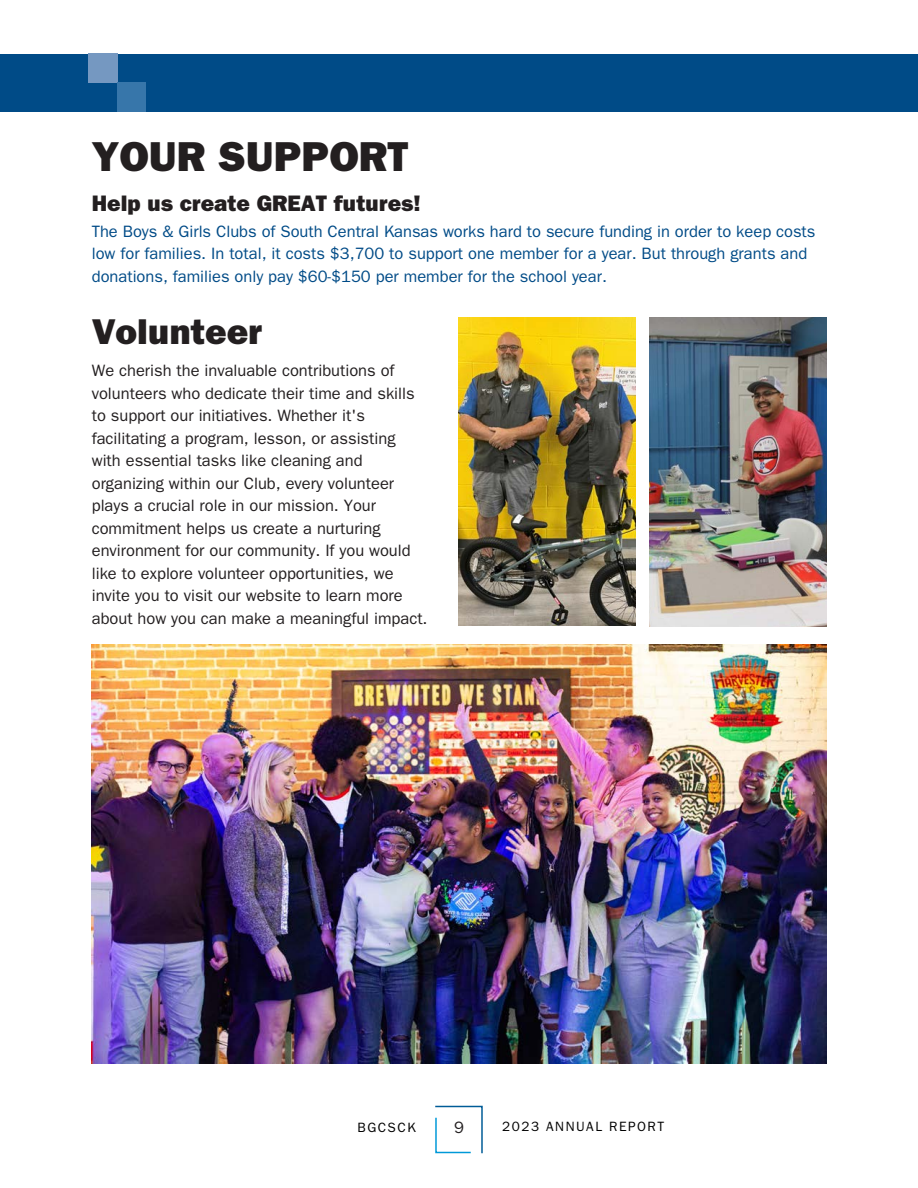
<style>
.page{position:relative;width:918px;height:1188px;background:#fff}
.page>*{position:absolute;margin:0;border:0;box-sizing:border-box;transform-origin:0 0}
.t1{font:42px "ITC Franklin Gothic Std Hvy";color:#231f20}
.t2{font:36px "ITC Franklin Gothic Std Hvy";color:#231f20}
.t3{font:22.5px "ITC Franklin Gothic Std Hvy";color:#231f20}
.t4{font:16.5px/22.5px "ITC Franklin Gothic Std";color:#231f20}
.t5{font:16.5px/22.5px "ITC Franklin Gothic Std";color:#004b87}
.t6{font:13.5px "ITC Franklin Gothic Std";letter-spacing:.11em;color:#000}
</style>
<div class="page">
<img style="left:459px;top:317px;width:177px;height:309px">
<svg style="left:435px;top:1106px;width:48px;height:47px"></svg>
<div style="left:0;top:54px;width:918px;height:57px;background:#004b87"></div>
<div style="left:89px;top:54px;width:28px;height:29px;background:#7598c1"></div>
<div style="left:117px;top:83px;width:29px;height:28px;background:#3776aa"></div>
<img style="left:650px;top:317px;width:176px;height:309px">
<img style="left:92px;top:645px;width:734px;height:418px">
<h1 class="t1" style="left:92px;top:142px;width:318px">YOUR SUPPORT</h1>
<h1 class="t3" style="left:92px;top:196px;width:330px">Help us create GREAT futures!</h1>
<h1 class="t5" style="left:92px;top:223px;width:725px">The Boys &amp; Girls Clubs of South Central Kansas works hard to secure funding in order to keep costs low for families. In total, it costs $3,700 to support one member for a year. But through grants and donations, families only pay $60-$150 per member for the school year.</h1>
<h1 class="t2" style="left:92px;top:319px;width:172px">Volunteer</h1>
<h1 class="t4" style="left:92px;top:362px;width:337px">We cherish the invaluable contributions of volunteers who dedicate their time and skills to support our initiatives. Whether it's facilitating a program, lesson, or assisting with essential tasks like cleaning and organizing within our Club, every volunteer plays a crucial role in our mission. Your commitment helps us create a nurturing environment for our community. If you would like to explore volunteer opportunities, we invite you to visit our website to learn more about how you can make a meaningful impact.</h1>
<p class="t6" style="left:357px;top:1122px;width:60px">BGCSCK</p>
<p class="t4" style="left:454px;top:1118px;width:11px">9</p>
<p class="t6" style="left:502px;top:1122px;width:164px">2023 ANNUAL REPORT</p>
</div>
